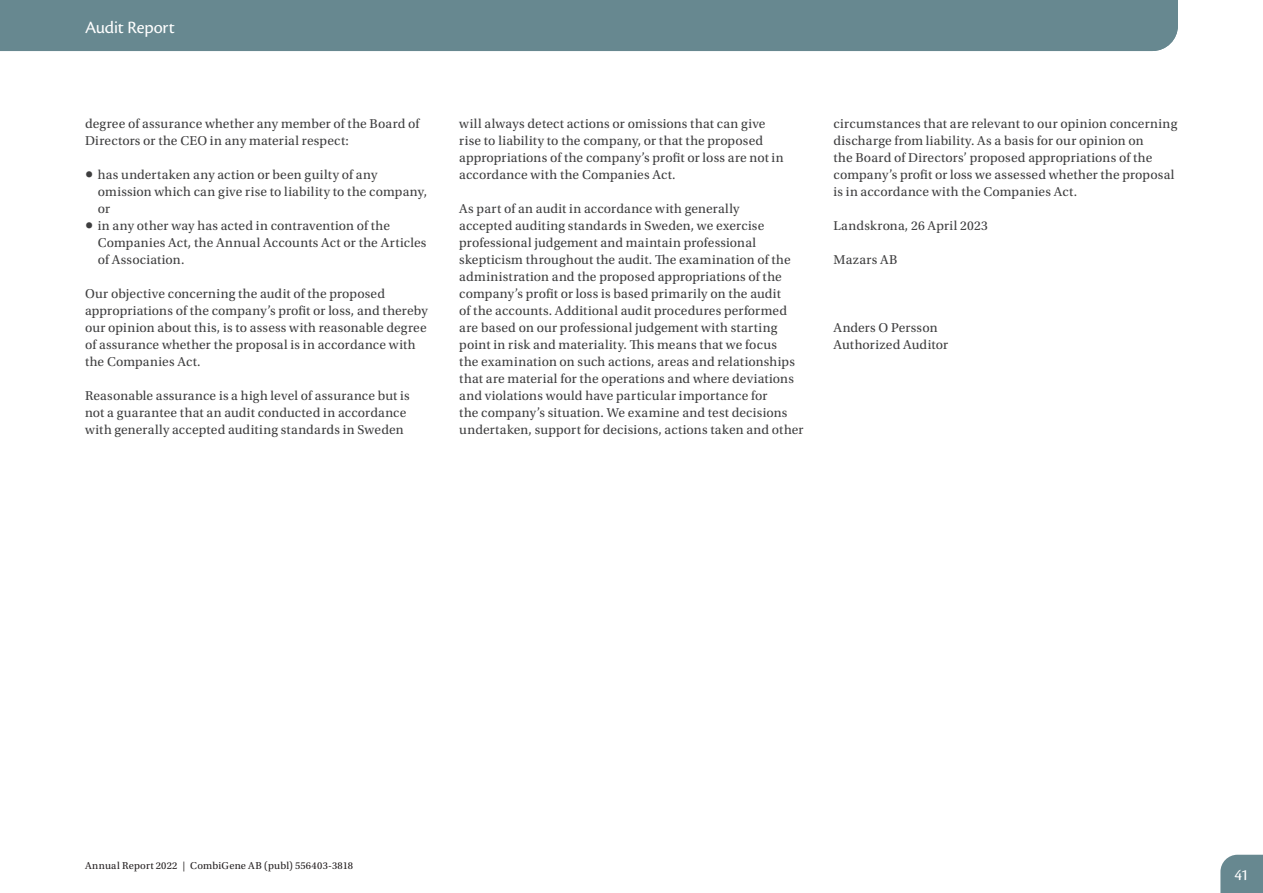
<style>
.page{position:relative;width:1263px;height:893px;background:#fff}
.page>*{position:absolute;margin:0;border:0;box-sizing:border-box;transform-origin:0 0}
.t1{font:18px "Cronos Pro";letter-spacing:-.01em;color:#fff}
.t2{font:16.5px "Cronos Pro";color:#fff}
.t3{font:13.5px/17px "Utopia Std";letter-spacing:.01em;color:#3e3e3f}
.t4{font:13.5px/17px "Utopia Std";letter-spacing:.035em;color:#3e3e3f}
.t5{font:10.5px "Utopia Std";letter-spacing:.02em;color:#231f20}
.s1{font-size:20.25px}
</style>
<div class="page">
<div style="left:1220px;top:855px;width:43px;height:38px;background:#678890"></div>
<div style="left:0;top:0;width:1178px;height:51px;background:#678890"></div>
<h1 class="t1" style="left:85px;top:17px;width:91px">Audit Report</h1>
<h1 class="t1" style="left:85px;top:17px;width:22px">XX</h1>
<p class="t3" style="left:85px;top:115px;width:337px">degree of assurance whether any member of the Board of<br>Directors or the CEO in any material respect:</p>
<p class="t4" style="left:98px;top:166px;width:331px;text-indent:-13px"><span class="s1">•</span> has undertaken any action or been guilty of any omission which can give rise to liability to the company, or</p>
<p class="t3" style="left:98px;top:217px;width:330px;text-indent:-13px"><span class="s1">•</span> in any other way has acted in contravention of the<br>Companies Act, the Annual Accounts Act or the Articles of Association.</p>
<p class="t3" style="left:85px;top:285px;width:344px">Our objective concerning the audit of the proposed appropriations of the company’s profit or loss, and thereby our opinion about this, is to assess with reasonable degree of assurance whether the proposal is in accordance with the Companies Act.</p>
<p class="t3" style="left:85px;top:387px;width:326px">Reasonable assurance is a high level of assurance but is not a guarantee that an audit conducted in accordance with generally accepted auditing standards in Sweden</p>
<p class="t3" style="left:459px;top:115px;width:326px">will always detect actions or omissions that can give rise to liability to the company, or that the proposed appropriations of the company’s profit or loss are not in accordance with the Companies Act.</p>
<p class="t3" style="left:459px;top:200px;width:346px">As part of an audit in accordance with generally<br>accepted auditing standards in Sweden, we exercise professional judgement and maintain professional skepticism throughout the audit. The examination of the administration and the proposed appropriations of the company’s profit or loss is based primarily on the audit<br>of the accounts. Additional audit procedures performed are based on our professional judgement with starting point in risk and materiality. This means that we focus<br>the examination on such actions, areas and relationships that are material for the operations and where deviations and violations would have particular importance for<br>the company’s situation. We examine and test decisions undertaken, support for decisions, actions taken and other</p>
<p class="t3" style="left:833px;top:115px;width:345px">circumstances that are relevant to our opinion concerning discharge from liability. As a basis for our opinion on<br>the Board of Directors’ proposed appropriations of the company’s profit or loss we assessed whether the proposal is in accordance with the Companies Act.</p>
<p class="t3" style="left:833px;top:217px;width:156px">Landskrona, 26 April 2023</p>
<p class="t3" style="left:833px;top:251px;width:66px">Mazars AB</p>
<p class="t3" style="left:833px;top:319px;width:116px">Anders O Persson<br>Authorized Auditor</p>
<p class="t5" style="left:85px;top:860px;width:269px">Annual Report 2022 | CombiGene AB (publ) 556403-3818</p>
<p class="t2" style="left:1234px;top:866px;width:16px">41</p>
</div>
